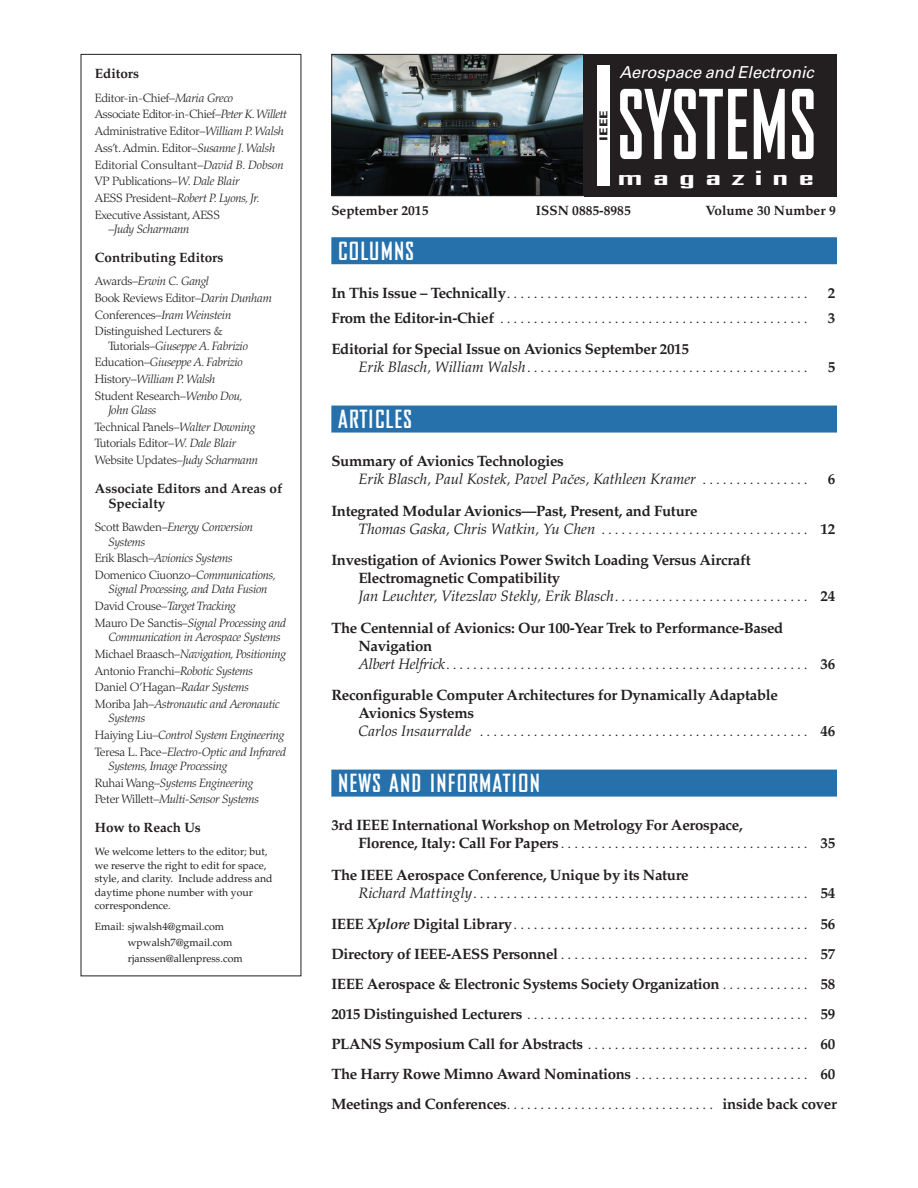
<style>
.page{position:relative;width:918px;height:1188px;background:#fff}
.page>*{position:absolute;margin:0;border:0;box-sizing:border-box;transform-origin:0 0}
.t1{font:700 91.95px "Bureau Agency";letter-spacing:.01em;color:#fff;scale:.83 1}
.t2{font:700 24px "Bureau Agency";letter-spacing:.05em;color:#fff}
.t3{font:700 21px "Bureau Agency";letter-spacing:.215em;color:#fff;scale:2.18 1}
.t4{font:italic 16.5px "Univers";letter-spacing:-.005em;color:#fff}
.t5{font:700 15px/18px "Palatino";letter-spacing:-.02em;color:#231f20}
.t6{font:300 15px/18px "Palatino";color:#231f20}
.t7{font:italic 15px/18px "Palatino";color:#231f20}
.t8{font:700 13.5px/15px "Palatino";color:#231f20}
.t9{font:italic 300 12px/16.8px "Palatino";letter-spacing:-.02em;color:#231f20}
.t10{font:300 12px/16.8px "Palatino";letter-spacing:-.02em;color:#231f20}
.t11{font:700 condensed 10.95px "Univers";color:#231f20;scale:1.54 1}
.t12{font:10.5px/13.5px "Palatino";color:#231f20}
.s1{font-style:italic}
.s2{font-style:normal}
.s3{font-weight:700}
.s4{font-weight:400;font-style:italic}
.s5{font-weight:300}
.s6{font-weight:700;font-style:normal}
.s7{font-family:"Times New Roman"}
.s8{font-weight:300;font-style:normal}
</style>
<div class="page">
<div style="left:331px;top:237px;width:506px;height:27px;background:#2671ac"></div>
<div style="left:331px;top:406px;width:506px;height:27px;background:#2671ac"></div>
<div style="left:331px;top:770px;width:506px;height:27px;background:#2671ac"></div>
<div style="left:584px;top:54px;width:252px;height:142px;background:#231f20"></div>
<img style="left:333px;top:56px;width:249px;height:138px">
<div style="left:331px;top:54px;width:253px;height:142px;border:1px solid #231f20"></div>
<div style="left:597px;top:66px;width:12px;height:120px;background:#fff"></div>
<p class="t8" style="left:95px;top:66px;width:46px">Editors</p>
<p class="t10" style="left:95px;top:89px;width:193px">Editor-in-Chief–<span class="s1">Maria Greco<br></span>Associate Editor-in-Chief–<span class="s1">Peter K. Willett </span>Administrative Editor–<span class="s1">William P. Walsh </span>Ass’t. Admin. Editor–<span class="s1">Susanne J. Walsh </span>Editorial Consultant–<span class="s1">David B. Dobson </span>VP Publications–<span class="s1">W. Dale Blair<br></span>AESS President–<span class="s1">Robert P. Lyons, Jr.<br></span>Executive Assistant, AESS</p>
<p class="t9" style="left:108px;top:221px;width:83px"><span class="s2">–</span>Judy Scharmann</p>
<p class="t8" style="left:95px;top:250px;width:130px">Contributing Editors</p>
<p class="t10" style="left:95px;top:273px;width:179px">Awards–<span class="s1">Erwin C. Gangl<br></span>Book Reviews Editor–<span class="s1">Darin Dunham<br></span>Conferences–<span class="s1">Iram Weinstein<br></span>Distinguished Lecturers &amp;</p>
<p class="t9" style="left:95px;top:337px;width:155px;text-indent:14px"><span class="s2">Tutorials–</span>Giuseppe A. Fabrizio<br><span class="s2">Education–</span>Giuseppe A. Fabrizio<br><span class="s2">History–</span>William P. Walsh<br><span class="s2">Student Research–</span>Wenbo Dou,</p>
<p class="t10" style="left:95px;top:402px;width:165px;text-indent:14px"><span class="s1">John Glass<br></span>Technical Panels–<span class="s1">Walter Downing<br></span>Tutorials Editor–<span class="s1">W. Dale Blair<br></span>Website Updates–<span class="s1">Judy Scharmann</span></p>
<p class="t8" style="left:108px;top:481px;width:175px;text-indent:-14px">Associate Editors and Areas of<br>Specialty</p>
<p class="t9" style="left:108px;top:520px;width:146px;line-height:14.2px;text-indent:-14px"><span class="s2">Scott Bawden–</span>Energy Conversion<br>Systems</p>
<p class="t9" style="left:95px;top:550px;width:183px"><span class="s2">Erik Blasch–</span>Avionics Systems<br><span class="s2">Domenico Ciuonzo–</span>Communications,</p>
<p class="t9" style="left:95px;top:581px;width:193px;text-indent:14px">Signal Processing, and Data Fusion<br><span class="s2">David Crouse–</span>Target Tracking<br><span class="s2">Mauro De Sanctis–</span>Signal Processing and</p>
<p class="t9" style="left:95px;top:629px;width:192px;text-indent:14px">Communication in Aerospace Systems <span class="s2">Michael Braasch–</span>Navigation, Positioning <span class="s2">Antonio Franchi–</span>Robotic Systems <span class="s2">Daniel O’Hagan–</span>Radar Systems <span class="s2">Moriba Jah–</span>Astronautic and Aeronautic</p>
<p class="t9" style="left:95px;top:710px;width:193px;text-indent:14px">Systems<br><span class="s2">Haiying Liu–</span>Control System Engineering<br><span class="s2">Teresa L. Pace–</span>Electro-Optic and Infrared</p>
<p class="t9" style="left:95px;top:758px;width:166px;text-indent:14px">Systems, Image Processing<br><span class="s2">Ruhai Wang–</span>Systems Engineering<br><span class="s2">Peter Willett–</span>Multi-Sensor Systems</p>
<p class="t8" style="left:95px;top:820px;width:108px">How to Reach Us</p>
<p class="t12" style="left:95px;top:845px;width:179px">We welcome letters to the editor; but, we reserve the right to edit for space, style, and clarity. Include address and daytime phone number with your correspondence.</p>
<p class="t12" style="left:128px;top:918px;width:116px;line-height:16.2px;text-indent:-33px">Email: sjwalsh4@gmail.com wpwalsh7@gmail.com rjanssen@allenpress.com</p>
<p class="t11" style="left:597px;top:141px;width:21px;rotate:-90deg">IEEE</p>
<p class="t4" style="left:619px;top:62px;width:196px">Aerospace and Electronic</p>
<h1 class="t1" style="left:618px;top:75px;width:240px">SYSTEMS</h1>
<h3 class="t3" style="left:618px;top:165px;width:91px">magazine</h3>
<p class="t8" style="left:331px;top:203px;width:99px">September 2015</p>
<p class="t8" style="left:536px;top:203px;width:96px">ISSN 0885-8985</p>
<p class="t8" style="left:706px;top:203px;width:132px">Volume 30 Number 9</p>
<h2 class="t2" style="left:338px;top:238px;width:77px">COLUMNS</h2>
<p class="t6" style="left:331px;top:284px;width:478px"><span class="s3">In This Issue – Technically</span>.............................................</p>
<p class="t5" style="left:828px;top:284px;width:9px">2</p>
<p class="t6" style="left:331px;top:309px;width:478px"><span class="s3">From the Editor-in-Chief</span> ..............................................</p>
<p class="t5" style="left:828px;top:309px;width:9px">3</p>
<p class="t5" style="left:358px;top:340px;width:451px;text-indent:-27px">Editorial for Special Issue on Avionics September 2015<br><span class="s4">Erik Blasch, William Walsh</span><span class="s5">..........................................</span></p>
<p class="t5" style="left:828px;top:358px;width:9px">5</p>
<h2 class="t2" style="left:338px;top:406px;width:75px">ARTICLES</h2>
<p class="t7" style="left:358px;top:452px;width:451px;text-indent:-27px"><span class="s6">Summary of Avionics Technologies<br></span>Erik Blasch, Paul Kostek, Pavel Pa<span class="s7">č</span>es, Kathleen Kramer <span class="s8">. . . . . . . . . . . . . . . .</span></p>
<p class="t5" style="left:828px;top:470px;width:9px">6</p>
<p class="t5" style="left:358px;top:502px;width:478px;text-indent:-27px">Integrated Modular Avionics—Past, Present, and Future<br><span class="s4">Thomas Gaska, Chris Watkin, Yu Chen</span> <span class="s5">...............................</span> 12</p>
<p class="t5" style="left:358px;top:551px;width:478px;text-indent:-27px">Investigation of Avionics Power Switch Loading Versus Aircraft<br>Electromagnetic Compatibility<br><span class="s4">Jan Leuchter, Vitezslav Stekly, Erik Blasch</span><span class="s5">. . . . . . . . . . . . . . . . . . . . . . . . . . . . .</span> 24</p>
<p class="t5" style="left:358px;top:619px;width:478px;text-indent:-27px">The Centennial of Avionics: Our 100-Year Trek to Performance-Based<br>Navigation<br><span class="s4">Albert Helfrick</span><span class="s5">......................................................</span> 36</p>
<p class="t5" style="left:358px;top:686px;width:478px;text-indent:-27px">Reconfigurable Computer Architectures for Dynamically Adaptable<br>Avionics Systems<br><span class="s4">Carlos Insaurralde</span> <span class="s5">.................................................</span> 46</p>
<h2 class="t2" style="left:338px;top:770px;width:203px">NEWS AND INFORMATION</h2>
<p class="t5" style="left:358px;top:816px;width:478px;text-indent:-27px">3rd IEEE International Workshop on Metrology For Aerospace,<br>Florence, Italy: Call For Papers<span class="s5">.....................................</span> 35</p>
<p class="t6" style="left:358px;top:866px;width:478px;text-indent:-27px"><span class="s3">The IEEE Aerospace Conference, Unique by its Nature<br></span><span class="s4">Richard Mattingly</span>.................................................. <span class="s3">54</span></p>
<p class="t5" style="left:331px;top:909px;width:507px;line-height:29.8px;text-align:justify">IEEE <span class="s1">Xplore</span> Digital Library<span class="s5">............................................</span> 56<br>Directory of IEEE-AESS Personnel<span class="s5">.....................................</span> 57<br>IEEE Aerospace &amp; Electronic Systems Society Organization <span class="s5">. . . . . . . . . . . . .</span> 58<br>2015 Distinguished Lecturers <span class="s5">..........................................</span> 59<br>PLANS Symposium Call for Abstracts <span class="s5">.................................</span> 60<br>The Harry Rowe Mimno Award Nominations <span class="s5">. . . . . . . . . . . . . . . . . . . . . . . . . .</span> 60<br>Meetings and Conferences<span class="s5">. . . . . . . . . . . . . . . . . . . . . . . . . . . . . . .</span> inside back cover</p>
</div>
